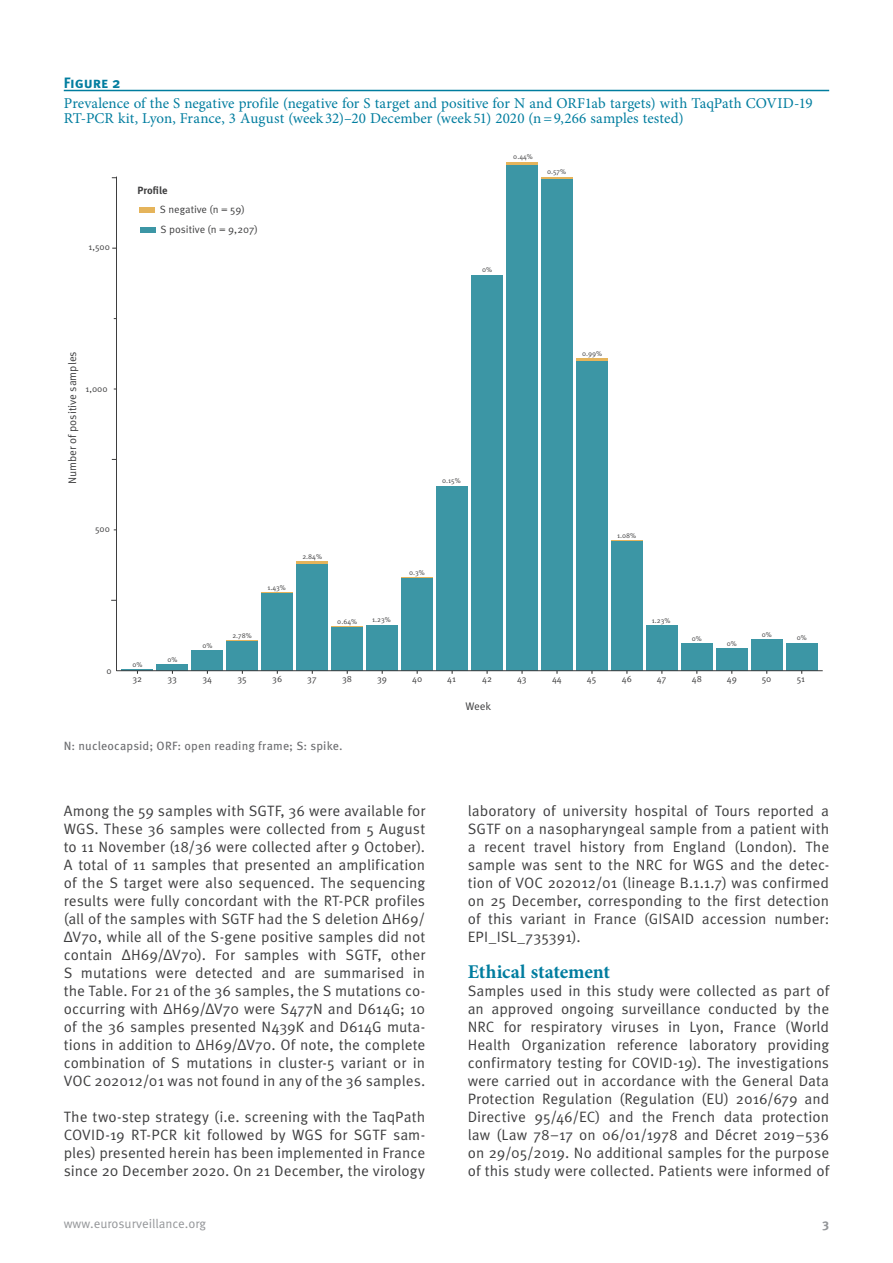
<style>
.page{position:relative;width:893px;height:1263px;background:#fff}
.page>*{position:absolute;margin:0;border:0;box-sizing:border-box;transform-origin:0 0}
.t1{font:700 19.5px "Minion Pro";letter-spacing:-.005em;color:#007d9f}
.t2{font:15px/18px "Meta Pro";color:#3e3e3f;text-align:justify}
.t3{font:15px/15px "Minion Pro";color:#007d9f}
.t4{font:700 15px "Meta Pro";letter-spacing:-.005em;color:#007d9f}
.t5{font:12.75px "Meta Pro";color:#939598}
.t6{font:700 12.75px "Meta Pro";color:#939598}
.t7{font:12px "Meta Pro";letter-spacing:.01em;color:#6c6d70}
.t8{font:10.95px "Meta Pro";color:#3e3e3f}
.t9{font:10.5px/19.5px "Meta Pro";color:#3e3e3f}
.t10{font:700 10.5px "Meta Pro";color:#3e3e3f}
.t11{font:9px "Meta Pro";color:#3e3e3f}
.t12{font:7.05px "Meta Pro";color:#3e3e3f}
</style>
<div class="page">
<hr style="left:64px;top:90px;width:765px;height:1px;background:#007d9f">
<div style="left:506px;top:164px;width:32px;height:507px;background:#3c96a5"></div>
<svg style="left:116px;top:176px;width:707px;height:495px"></svg>
<svg style="left:139px;top:207px;width:17px;height:7px"></svg>
<div style="left:139px;top:208px;width:16px;height:5px;background:#e5b45b"></div>
<div style="left:139px;top:227px;width:17px;height:6px;background:#fff"></div>
<div style="left:140px;top:227px;width:16px;height:6px;background:#3c96a5"></div>
<hr style="left:506px;top:162px;width:32px;height:2px;background:#e5b45b">
<p class="t4" style="left:64px;top:73px;width:58px">Figure 2</p>
<p class="t3" style="left:64px;top:96px;width:750px">Prevalence of the S negative profile (negative for S target and positive for N and ORF1ab targets) with TaqPath COVID-19<br>RT-PCR kit, Lyon, France, 3 August (week 32)–20 December (week 51) 2020 (n=9,266 samples tested)</p>
<p class="t11" style="left:89px;top:241px;width:23px">1,500</p>
<p class="t10" style="left:137px;top:183px;width:32px">Profile</p>
<p class="t9" style="left:160px;top:200px;width:100px">S negative (n = 59)<br>S positive (n = 9,207)</p>
<p class="t12" style="left:513px;top:152px;width:21px">0.44%</p>
<p class="t12" style="left:547px;top:167px;width:21px">0.57%</p>
<p class="t12" style="left:482px;top:265px;width:12px">0%</p>
<p class="t8" style="left:65px;top:484px;width:134px;rotate:-90deg">Number of positive samples</p>
<p class="t11" style="left:86px;top:383px;width:24px">1,000</p>
<p class="t11" style="left:95px;top:523px;width:16px">500</p>
<p class="t11" style="left:107px;top:665px;width:7px">0</p>
<p class="t12" style="left:442px;top:476px;width:20px">0.15%</p>
<p class="t12" style="left:132px;top:660px;width:12px">0%</p>
<p class="t12" style="left:167px;top:655px;width:12px">0%</p>
<p class="t12" style="left:202px;top:641px;width:12px">0%</p>
<p class="t12" style="left:267px;top:583px;width:20px">1.43%</p>
<p class="t12" style="left:232px;top:631px;width:21px">2.78%</p>
<p class="t12" style="left:302px;top:552px;width:21px">2.84%</p>
<p class="t12" style="left:337px;top:617px;width:21px">0.64%</p>
<p class="t12" style="left:372px;top:615px;width:20px">1.23%</p>
<p class="t12" style="left:409px;top:568px;width:17px">0.3%</p>
<p class="t12" style="left:582px;top:349px;width:22px">0.99%</p>
<p class="t12" style="left:617px;top:531px;width:21px">1.08%</p>
<p class="t12" style="left:652px;top:616px;width:20px">1.23%</p>
<p class="t12" style="left:692px;top:634px;width:12px">0%</p>
<p class="t12" style="left:727px;top:639px;width:12px">0%</p>
<p class="t12" style="left:762px;top:630px;width:12px">0%</p>
<p class="t12" style="left:797px;top:633px;width:12px">0%</p>
<p class="t11" style="left:132px;top:674px;width:11px">32</p>
<p class="t11" style="left:167px;top:674px;width:11px">33</p>
<p class="t11" style="left:202px;top:674px;width:11px">34</p>
<p class="t11" style="left:237px;top:674px;width:11px">35</p>
<p class="t11" style="left:272px;top:674px;width:11px">36</p>
<p class="t11" style="left:307px;top:674px;width:11px">37</p>
<p class="t11" style="left:342px;top:674px;width:11px">38</p>
<p class="t11" style="left:377px;top:674px;width:11px">39</p>
<p class="t11" style="left:412px;top:674px;width:12px">40</p>
<p class="t11" style="left:447px;top:674px;width:10px">41</p>
<p class="t11" style="left:482px;top:674px;width:11px">42</p>
<p class="t11" style="left:517px;top:674px;width:11px">43</p>
<p class="t11" style="left:552px;top:674px;width:11px">44</p>
<p class="t11" style="left:587px;top:674px;width:11px">45</p>
<p class="t11" style="left:622px;top:674px;width:12px">46</p>
<p class="t11" style="left:657px;top:674px;width:11px">47</p>
<p class="t11" style="left:692px;top:674px;width:12px">48</p>
<p class="t11" style="left:727px;top:674px;width:12px">49</p>
<p class="t11" style="left:762px;top:674px;width:11px">50</p>
<p class="t11" style="left:797px;top:674px;width:10px">51</p>
<p class="t8" style="left:465px;top:699px;width:27px">Week</p>
<p class="t7" style="left:64px;top:738px;width:280px">N: nucleocapsid; ORF: open reading frame; S: spike.</p>
<p class="t2" style="left:64px;top:802px;width:363px">Among the 59 samples with SGTF, 36 were available for WGS. These 36 samples were collected from 5 August to 11 November (18/36 were collected after 9 October).<br>A total of 11 samples that presented an amplification of the S target were also sequenced. The sequencing results were fully concordant with the RT-PCR profiles (all of the samples with SGTF had the S deletion ΔH69/ ΔV70, while all of the S-gene positive samples did not contain ΔH69/ΔV70). For samples with SGTF, other S mutations were detected and are summarised in the Table. For 21 of the 36 samples, the S mutations co&shy;occurring with ΔH69/ΔV70 were S477N and D614G; 10 of the 36 samples presented N439K and D614G muta&shy;tions in addition to ΔH69/ΔV70. Of note, the complete combination of S mutations in cluster-5 variant or in VOC 202012/01 was not found in any of the 36 samples.</p>
<p class="t2" style="left:64px;top:1108px;width:363px">The two-step strategy (i.e. screening with the TaqPath COVID-19 RT-PCR kit followed by WGS for SGTF sam&shy;ples) presented herein has been implemented in France since 20 December 2020. On 21 December, the virology</p>
<p class="t2" style="left:468px;top:802px;width:363px">laboratory of university hospital of Tours reported a SGTF on a nasopharyngeal sample from a patient with a recent travel history from England (London). The sample was sent to the NRC for WGS and the detec&shy;tion of VOC 202012/01 (lineage B.1.1.7) was confirmed on 25 December, corresponding to the first detection of this variant in France (GISAID accession number:<br>EPI_ISL_735391).</p>
<h1 class="t1" style="left:468px;top:958px;width:144px">Ethical statement</h1>
<p class="t2" style="left:468px;top:982px;width:363px">Samples used in this study were collected as part of an approved ongoing surveillance conducted by the NRC for respiratory viruses in Lyon, France (World Health Organization reference laboratory providing confirmatory testing for COVID-19). The investigations were carried out in accordance with the General Data Protection Regulation (Regulation (EU) 2016/679 and Directive 95/46/EC) and the French data protection law (Law 78–17 on 06/01/1978 and Décret 2019–536 on 29/05/2019. No additional samples for the purpose of this study were collected. Patients were informed of</p>
<p class="t5" style="left:64px;top:1215px;width:144px">www.eurosurveillance.org</p>
<p class="t6" style="left:822px;top:1215px;width:8px">3</p>
</div>
